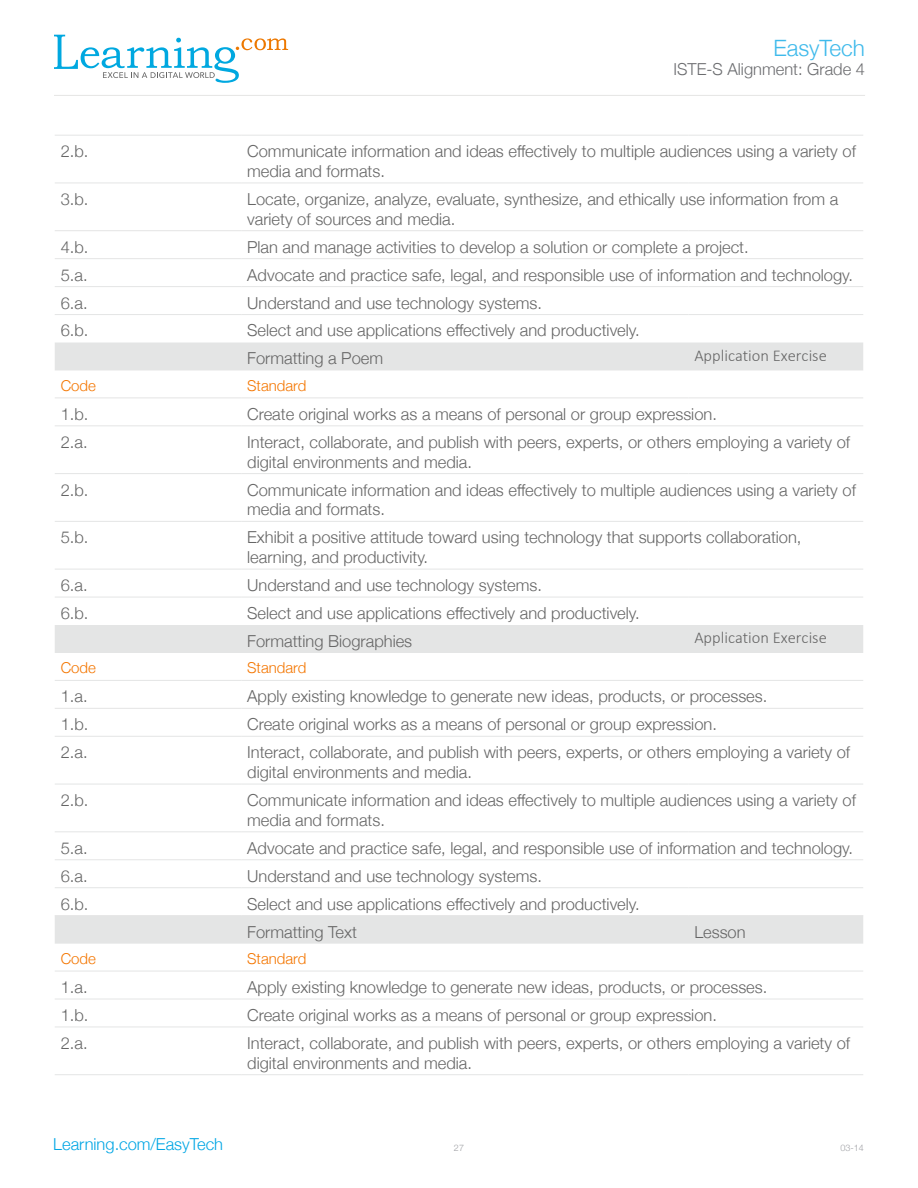
<style>
.page{position:relative;width:918px;height:1188px;background:#fff}
.page>*{position:absolute;margin:0;border:0;box-sizing:border-box;transform-origin:0 0}
.t1{font:300 22.5px "Helvetica Neue";color:#3fbaeb}
.t2{font:300 16.5px/19.8px "Helvetica Neue";color:#666}
.t3{font:300 16.5px "Calibri";color:#666}
.t4{font:300 16.5px "Helvetica Neue";color:#6c6d70}
.t5{font:300 16.5px "Helvetica Neue";color:#00a6e4}
.t6{font:300 15px "Helvetica Neue";color:#f47600}
.t7{font:300 9px "Helvetica Neue";color:#a0a1a5}
</style>
<div class="page">
<hr style="left:54px;top:95px;width:811px;height:1px;background:#e5e5e4">
<svg style="left:54px;top:35px;width:234px;height:48px"></svg>
<svg style="left:55px;top:343px;width:808px;height:601px"></svg>
<hr style="left:55px;top:135px;width:186px;height:1px;background:#e4e5e5">
<hr style="left:55px;top:183px;width:186px;height:1px;background:#e4e5e5">
<hr style="left:55px;top:230px;width:186px;height:1px;background:#e4e5e5">
<hr style="left:55px;top:258px;width:186px;height:1px;background:#e4e5e5">
<hr style="left:55px;top:286px;width:186px;height:1px;background:#e4e5e5">
<hr style="left:55px;top:314px;width:186px;height:1px;background:#e4e5e5">
<hr style="left:55px;top:398px;width:186px;height:1px;background:#e4e5e5">
<hr style="left:241px;top:398px;width:447px;height:1px;background:#e4e5e5">
<hr style="left:688px;top:398px;width:175px;height:1px;background:#e4e5e5">
<hr style="left:55px;top:426px;width:186px;height:1px;background:#e4e5e5">
<hr style="left:55px;top:473px;width:186px;height:1px;background:#e4e5e5">
<hr style="left:55px;top:521px;width:186px;height:1px;background:#e4e5e5">
<hr style="left:55px;top:569px;width:186px;height:1px;background:#e4e5e5">
<hr style="left:55px;top:597px;width:186px;height:1px;background:#e4e5e5">
<hr style="left:55px;top:680px;width:186px;height:1px;background:#e4e5e5">
<hr style="left:241px;top:680px;width:447px;height:1px;background:#e4e5e5">
<hr style="left:688px;top:680px;width:175px;height:1px;background:#e4e5e5">
<hr style="left:55px;top:708px;width:186px;height:1px;background:#e4e5e5">
<hr style="left:55px;top:736px;width:186px;height:1px;background:#e4e5e5">
<hr style="left:55px;top:784px;width:186px;height:1px;background:#e4e5e5">
<hr style="left:55px;top:832px;width:186px;height:1px;background:#e4e5e5">
<hr style="left:55px;top:860px;width:186px;height:1px;background:#e4e5e5">
<hr style="left:55px;top:887px;width:186px;height:1px;background:#e4e5e5">
<hr style="left:55px;top:915px;width:186px;height:1px;background:#e4e5e5">
<hr style="left:688px;top:915px;width:175px;height:1px;background:#e4e5e5">
<hr style="left:55px;top:971px;width:186px;height:1px;background:#e4e5e5">
<hr style="left:241px;top:971px;width:447px;height:1px;background:#e4e5e5">
<hr style="left:688px;top:971px;width:175px;height:1px;background:#e4e5e5">
<hr style="left:55px;top:999px;width:186px;height:1px;background:#e4e5e5">
<hr style="left:55px;top:1027px;width:186px;height:1px;background:#e4e5e5">
<hr style="left:55px;top:1074px;width:186px;height:1px;background:#e4e5e5">
<hr style="left:241px;top:135px;width:447px;height:1px;background:#e4e5e5">
<hr style="left:688px;top:135px;width:175px;height:1px;background:#e4e5e5">
<hr style="left:241px;top:183px;width:447px;height:1px;background:#e4e5e5">
<hr style="left:688px;top:183px;width:175px;height:1px;background:#e4e5e5">
<hr style="left:241px;top:230px;width:447px;height:1px;background:#e4e5e5">
<hr style="left:688px;top:230px;width:175px;height:1px;background:#e4e5e5">
<hr style="left:241px;top:258px;width:447px;height:1px;background:#e4e5e5">
<hr style="left:688px;top:258px;width:175px;height:1px;background:#e4e5e5">
<hr style="left:241px;top:286px;width:447px;height:1px;background:#e4e5e5">
<hr style="left:688px;top:286px;width:175px;height:1px;background:#e4e5e5">
<hr style="left:241px;top:314px;width:447px;height:1px;background:#e4e5e5">
<hr style="left:688px;top:314px;width:175px;height:1px;background:#e4e5e5">
<hr style="left:241px;top:426px;width:447px;height:1px;background:#e4e5e5">
<hr style="left:688px;top:426px;width:175px;height:1px;background:#e4e5e5">
<hr style="left:241px;top:473px;width:447px;height:1px;background:#e4e5e5">
<hr style="left:688px;top:473px;width:175px;height:1px;background:#e4e5e5">
<hr style="left:241px;top:521px;width:447px;height:1px;background:#e4e5e5">
<hr style="left:688px;top:521px;width:175px;height:1px;background:#e4e5e5">
<hr style="left:241px;top:569px;width:447px;height:1px;background:#e4e5e5">
<hr style="left:688px;top:569px;width:175px;height:1px;background:#e4e5e5">
<hr style="left:241px;top:597px;width:447px;height:1px;background:#e4e5e5">
<hr style="left:688px;top:597px;width:175px;height:1px;background:#e4e5e5">
<hr style="left:241px;top:708px;width:447px;height:1px;background:#e4e5e5">
<hr style="left:688px;top:708px;width:175px;height:1px;background:#e4e5e5">
<hr style="left:241px;top:736px;width:447px;height:1px;background:#e4e5e5">
<hr style="left:688px;top:736px;width:175px;height:1px;background:#e4e5e5">
<hr style="left:241px;top:784px;width:447px;height:1px;background:#e4e5e5">
<hr style="left:688px;top:784px;width:175px;height:1px;background:#e4e5e5">
<hr style="left:241px;top:832px;width:447px;height:1px;background:#e4e5e5">
<hr style="left:688px;top:832px;width:175px;height:1px;background:#e4e5e5">
<hr style="left:241px;top:860px;width:447px;height:1px;background:#e4e5e5">
<hr style="left:688px;top:860px;width:175px;height:1px;background:#e4e5e5">
<hr style="left:241px;top:887px;width:447px;height:1px;background:#e4e5e5">
<hr style="left:688px;top:887px;width:175px;height:1px;background:#e4e5e5">
<hr style="left:241px;top:915px;width:447px;height:1px;background:#e4e5e5">
<hr style="left:241px;top:999px;width:447px;height:1px;background:#e4e5e5">
<hr style="left:688px;top:999px;width:175px;height:1px;background:#e4e5e5">
<hr style="left:241px;top:1027px;width:447px;height:1px;background:#e4e5e5">
<hr style="left:688px;top:1027px;width:175px;height:1px;background:#e4e5e5">
<hr style="left:241px;top:1074px;width:447px;height:1px;background:#e4e5e5">
<hr style="left:688px;top:1074px;width:175px;height:1px;background:#e4e5e5">
<h1 class="t1" style="left:773px;top:30px;width:93px">EasyTech</h1>
<p class="t4" style="left:673px;top:56px;width:193px">ISTE-S Alignment: Grade 4</p>
<p class="t2" style="left:61px;top:140px;width:29px">2.b.</p>
<p class="t2" style="left:247px;top:140px;width:610px">Communicate information and ideas effectively to multiple audiences using a variety of media and formats.</p>
<p class="t2" style="left:61px;top:188px;width:29px">3.b.</p>
<p class="t2" style="left:247px;top:188px;width:593px">Locate, organize, analyze, evaluate, synthesize, and ethically use information from a variety of sources and media.</p>
<p class="t2" style="left:61px;top:236px;width:29px">4.b.</p>
<p class="t2" style="left:247px;top:236px;width:503px">Plan and manage activities to develop a solution or complete a project.</p>
<p class="t2" style="left:61px;top:264px;width:28px">5.a.</p>
<p class="t2" style="left:247px;top:264px;width:607px">Advocate and practice safe, legal, and responsible use of information and technology.</p>
<p class="t2" style="left:61px;top:292px;width:28px">6.a.</p>
<p class="t2" style="left:247px;top:292px;width:296px">Understand and use technology systems.</p>
<p class="t2" style="left:61px;top:320px;width:29px">6.b.</p>
<p class="t2" style="left:247px;top:320px;width:394px">Select and use applications effectively and productively.</p>
<p class="t2" style="left:247px;top:348px;width:138px">Formatting a Poem</p>
<p class="t3" style="left:694px;top:345px;width:134px">Application Exercise</p>
<p class="t6" style="left:61px;top:374px;width:37px">Code</p>
<p class="t6" style="left:247px;top:374px;width:61px">Standard</p>
<p class="t2" style="left:61px;top:403px;width:29px">1.b.</p>
<p class="t2" style="left:247px;top:403px;width:471px">Create original works as a means of personal or group expression.</p>
<p class="t2" style="left:61px;top:431px;width:28px">2.a.</p>
<p class="t2" style="left:247px;top:431px;width:605px">Interact, collaborate, and publish with peers, experts, or others employing a variety of digital environments and media.</p>
<p class="t2" style="left:61px;top:479px;width:29px">2.b.</p>
<p class="t2" style="left:247px;top:479px;width:610px">Communicate information and ideas effectively to multiple audiences using a variety of media and formats.</p>
<p class="t2" style="left:61px;top:527px;width:29px">5.b.</p>
<p class="t2" style="left:247px;top:527px;width:556px">Exhibit a positive attitude toward using technology that supports collaboration, learning, and productivity.</p>
<p class="t2" style="left:61px;top:574px;width:28px">6.a.</p>
<p class="t2" style="left:247px;top:574px;width:296px">Understand and use technology systems.</p>
<p class="t2" style="left:61px;top:602px;width:29px">6.b.</p>
<p class="t2" style="left:247px;top:602px;width:394px">Select and use applications effectively and productively.</p>
<p class="t2" style="left:247px;top:630px;width:167px">Formatting Biographies</p>
<p class="t3" style="left:694px;top:628px;width:134px">Application Exercise</p>
<p class="t6" style="left:61px;top:656px;width:37px">Code</p>
<p class="t6" style="left:247px;top:656px;width:61px">Standard</p>
<p class="t2" style="left:61px;top:686px;width:28px">1.a.</p>
<p class="t2" style="left:247px;top:686px;width:522px">Apply existing knowledge to generate new ideas, products, or processes.</p>
<p class="t2" style="left:61px;top:714px;width:29px">1.b.</p>
<p class="t2" style="left:247px;top:714px;width:471px">Create original works as a means of personal or group expression.</p>
<p class="t2" style="left:61px;top:742px;width:28px">2.a.</p>
<p class="t2" style="left:247px;top:742px;width:605px">Interact, collaborate, and publish with peers, experts, or others employing a variety of digital environments and media.</p>
<p class="t2" style="left:61px;top:789px;width:29px">2.b.</p>
<p class="t2" style="left:247px;top:789px;width:610px">Communicate information and ideas effectively to multiple audiences using a variety of media and formats.</p>
<p class="t2" style="left:61px;top:837px;width:28px">5.a.</p>
<p class="t2" style="left:247px;top:837px;width:607px">Advocate and practice safe, legal, and responsible use of information and technology.</p>
<p class="t2" style="left:61px;top:865px;width:28px">6.a.</p>
<p class="t2" style="left:247px;top:865px;width:296px">Understand and use technology systems.</p>
<p class="t2" style="left:61px;top:893px;width:29px">6.b.</p>
<p class="t2" style="left:247px;top:893px;width:394px">Select and use applications effectively and productively.</p>
<p class="t2" style="left:247px;top:921px;width:111px">Formatting Text</p>
<p class="t2" style="left:694px;top:921px;width:53px">Lesson</p>
<p class="t6" style="left:61px;top:947px;width:37px">Code</p>
<p class="t6" style="left:247px;top:947px;width:61px">Standard</p>
<p class="t2" style="left:61px;top:976px;width:28px">1.a.</p>
<p class="t2" style="left:247px;top:976px;width:522px">Apply existing knowledge to generate new ideas, products, or processes.</p>
<p class="t2" style="left:61px;top:1004px;width:29px">1.b.</p>
<p class="t2" style="left:247px;top:1004px;width:471px">Create original works as a means of personal or group expression.</p>
<p class="t2" style="left:61px;top:1032px;width:28px">2.a.</p>
<p class="t2" style="left:247px;top:1032px;width:605px">Interact, collaborate, and publish with peers, experts, or others employing a variety of digital environments and media.</p>
<p class="t5" style="left:53px;top:1131px;width:171px">Learning.com/EasyTech</p>
<p class="t7" style="left:454px;top:1141px;width:12px">27</p>
<p class="t7" style="left:841px;top:1141px;width:25px">03-14</p>
</div>
